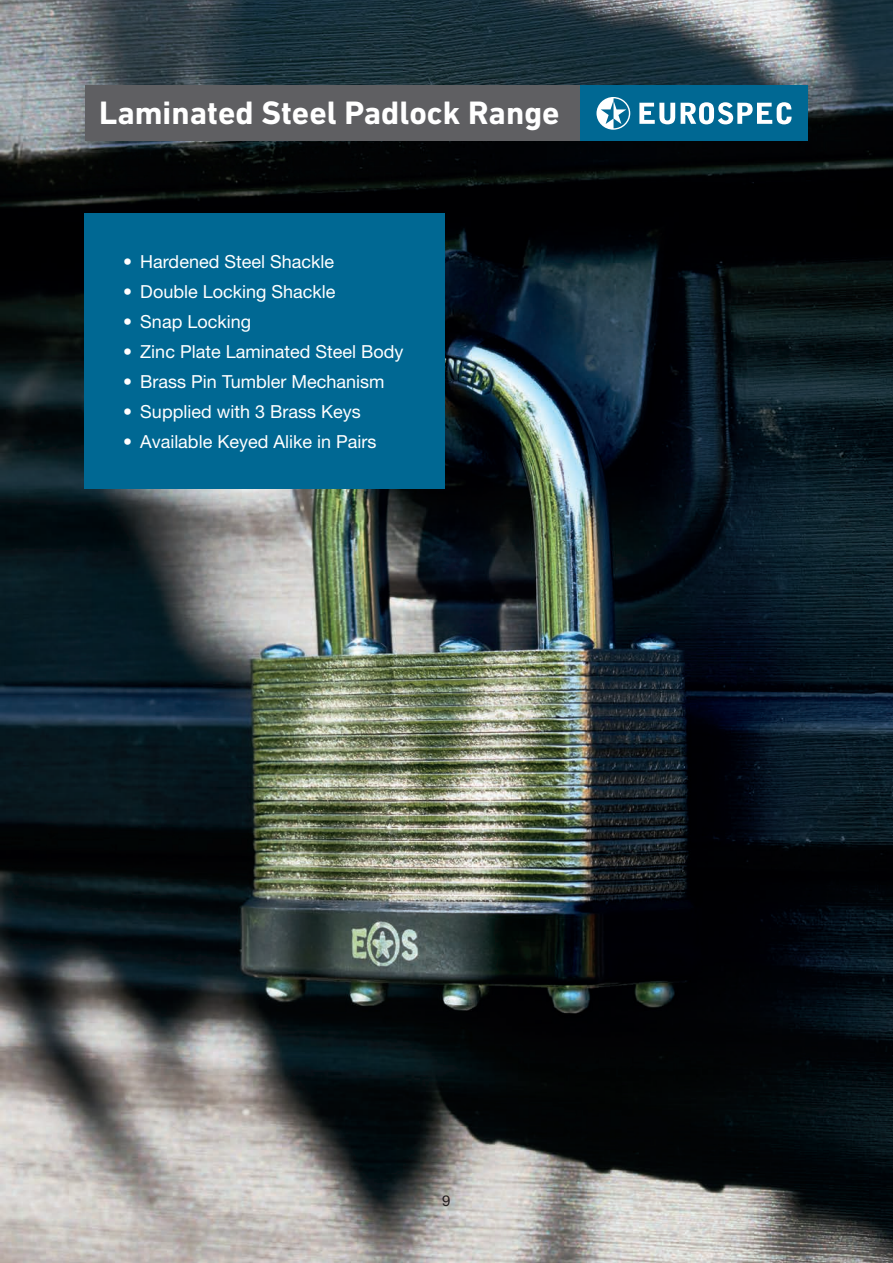
<style>
.page{position:relative;width:893px;height:1263px;background:#fff}
.page>*{position:absolute;margin:0;border:0;box-sizing:border-box;transform-origin:0 0}
.t1{font:700 33px "DIN Next LT Pro";color:#fff}
.t2{font:18px "Helvetica Neue LT Pro";color:#fff}
.t3{font:15px "Helvetica Neue LT Pro";color:#231f20}
</style>
<div class="page">
<img style="left:0;top:0;width:893px;height:1263px">
<div style="left:85px;top:85px;width:495px;height:55px;background:#5f5f62"></div>
<div style="left:580px;top:85px;width:228px;height:55px;background:#006893"></div>
<svg style="left:639px;top:103px;width:36px;height:21px"></svg>
<svg style="left:681px;top:102px;width:110px;height:22px"></svg>
<svg style="left:596px;top:97px;width:34px;height:33px"></svg>
<div style="left:85px;top:213px;width:360px;height:276px;background:#006893"></div>
<h1 class="t1" style="left:99px;top:93px;width:462px">Laminated Steel Padlock Range</h1>
<p class="t2" style="left:123px;top:250px;width:212px">• Hardened Steel Shackle</p>
<p class="t2" style="left:123px;top:280px;width:214px">• Double Locking Shackle</p>
<p class="t2" style="left:123px;top:310px;width:129px">• Snap Locking</p>
<p class="t2" style="left:123px;top:340px;width:282px">• Zinc Plate Laminated Steel Body</p>
<p class="t2" style="left:123px;top:370px;width:263px">• Brass Pin Tumbler Mechanism</p>
<p class="t2" style="left:123px;top:400px;width:239px">• Supplied with 3 Brass Keys</p>
<p class="t2" style="left:123px;top:430px;width:255px">• Available Keyed Alike in Pairs</p>
<p class="t3" style="left:442px;top:1191px;width:10px">9</p>
</div>
